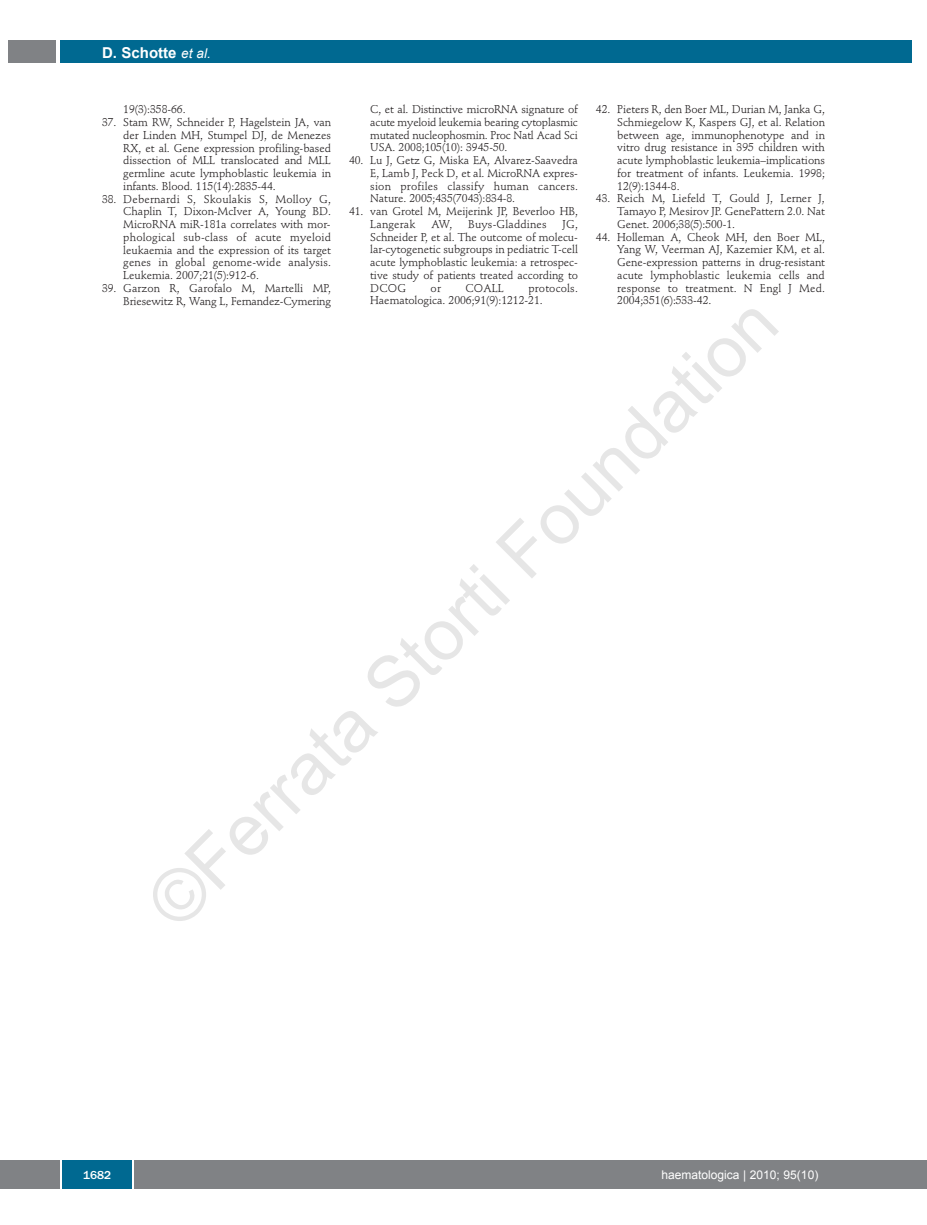
<style>
.page{position:relative;width:927px;height:1225px;background:#fff}
.page>*{position:absolute;margin:0;border:0;box-sizing:border-box;transform-origin:0 0}
.t1{font:72px "Arial";color:rgb(0 0 0/.1)}
.t2{font:700 15px "Arial";color:#fff}
.t3{font:12px "Arial";color:#fff}
.t4{font:500 12px "Franklin Gothic";color:#fff}
.t5{font:11.25px/12.8px "Stempel Schneidler";letter-spacing:-.005em;color:#231f20;text-align:justify}
.t6{font:11.25px "Stempel Schneidler";letter-spacing:.015em;color:#231f20}
.s1{font-weight:400;font-style:italic;font-size:13.5px}
</style>
<div class="page">
<div style="left:909px;top:1160px;width:18px;height:28px;background:#808285"></div>
<div style="left:60px;top:40px;width:852px;height:22px;background:#006991"></div>
<div style="left:9px;top:40px;width:47px;height:22px;background:#808285"></div>
<div style="left:0;top:1160px;width:911px;height:28px;background:#808285"></div>
<div style="left:62px;top:1160px;width:71px;height:28px;background:#006991"></div>
<hr style="left:60px;top:1160px;width:2px;height:28px;background:#fff">
<svg style="left:133px;top:1160px;width:1px;height:28px"></svg>
<h2 class="t2" style="left:102px;top:44px;width:110px">D. Schotte <span class="s1">et al.</span></h2>
<p class="t5" style="left:617px;top:104px;width:209px;text-indent:-21px">42. Pieters R, den Boer ML, Durian M, Janka G, Schmiegelow K, Kaspers GJ, et al. Relation between age, immunophenotype and in vitro drug resistance in 395 children with acute lymphoblastic leukemia–implications for treatment of infants. Leukemia. 1998; 12(9):1344-8.</p>
<p class="t5" style="left:617px;top:193px;width:209px;text-indent:-21px">43. Reich M, Liefeld T, Gould J, Lerner J, Tamayo P, Mesirov JP. GenePattern 2.0. Nat Genet. 2006;38(5):500-1.</p>
<p class="t5" style="left:617px;top:231px;width:209px;text-indent:-21px">44. Holleman A, Cheok MH, den Boer ML, Yang W, Veerman AJ, Kazemier KM, et al.<br>Gene-expression patterns in drug-resistant acute lymphoblastic leukemia cells and response to treatment. N Engl J Med.<br>2004;351(6):533-42.</p>
<p class="t5" style="left:370px;top:104px;width:209px">C, et al. Distinctive microRNA signature of acute myeloid leukemia bearing cytoplasmic mutated nucleophosmin. Proc Natl Acad Sci USA. 2008;105(10): 3945-50.</p>
<p class="t5" style="left:370px;top:155px;width:209px;text-indent:-21px">40. Lu J, Getz G, Miska EA, Alvarez-Saavedra E, Lamb J, Peck D, et al. MicroRNA expres&shy;sion profiles classify human cancers.<br>Nature. 2005;435(7043):834-8.</p>
<p class="t5" style="left:370px;top:206px;width:209px;text-indent:-21px">41. van Grotel M, Meijerink JP, Beverloo HB,<br>Langerak</p>
<p class="t5" style="left:123px;top:104px;width:64px">19(3):358-66.</p>
<p class="t5" style="left:123px;top:117px;width:209px;text-indent:-21px">37. Stam RW, Schneider P, Hagelstein JA, van der Linden MH, Stumpel DJ, de Menezes RX, et al. Gene expression profiling-based dissection of MLL translocated and MLL germline acute lymphoblastic leukemia in infants. Blood. 115(14):2835-44.</p>
<p class="t5" style="left:123px;top:193px;width:209px;text-indent:-21px">38. Debernardi S, Skoulakis S, Molloy G, Chaplin T, Dixon-McIver A, Young BD.<br>MicroRNA miR-181a correlates with mor&shy;phological sub-class of acute myeloid leukaemia and the expression of its target genes in global genome-wide analysis.<br>Leukemia. 2007;21(5):912-6.</p>
<p class="t5" style="left:102px;top:283px;width:230px;text-align:right">39. Garzon R, Garofalo M, Martelli MP,<br>Briesewitz R, Wang L, Fernandez-Cymering</p>
<p class="t5" style="left:431px;top:219px;width:23px">AW,</p>
<p class="t6" style="left:468px;top:219px;width:80px">Buys-Gladdines</p>
<p class="t5" style="left:370px;top:219px;width:209px;text-indent:192px">JG, Schneider P, et al. The outcome of molecu&shy;lar-cytogenetic subgroups in pediatric T-cell acute lymphoblastic leukemia: a retrospec&shy;tive study of patients treated according to DCOG</p>
<p class="t5" style="left:370px;top:282px;width:209px;text-indent:158px">protocols.<br>Haematologica. 2006;91(9):1212-21.</p>
<p class="t5" style="left:431px;top:282px;width:12px">or</p>
<p class="t5" style="left:465px;top:282px;width:40px">COALL</p>
<h1 class="t1" style="left:128px;top:880px;width:855px;rotate:-45deg">©Ferrata Storti Foundation</h1>
<p class="t4" style="left:83px;top:1171px;width:30px">1682</p>
<p class="t3" style="left:661px;top:1168px;width:158px">haematologica | 2010; 95(10)</p>
</div>
